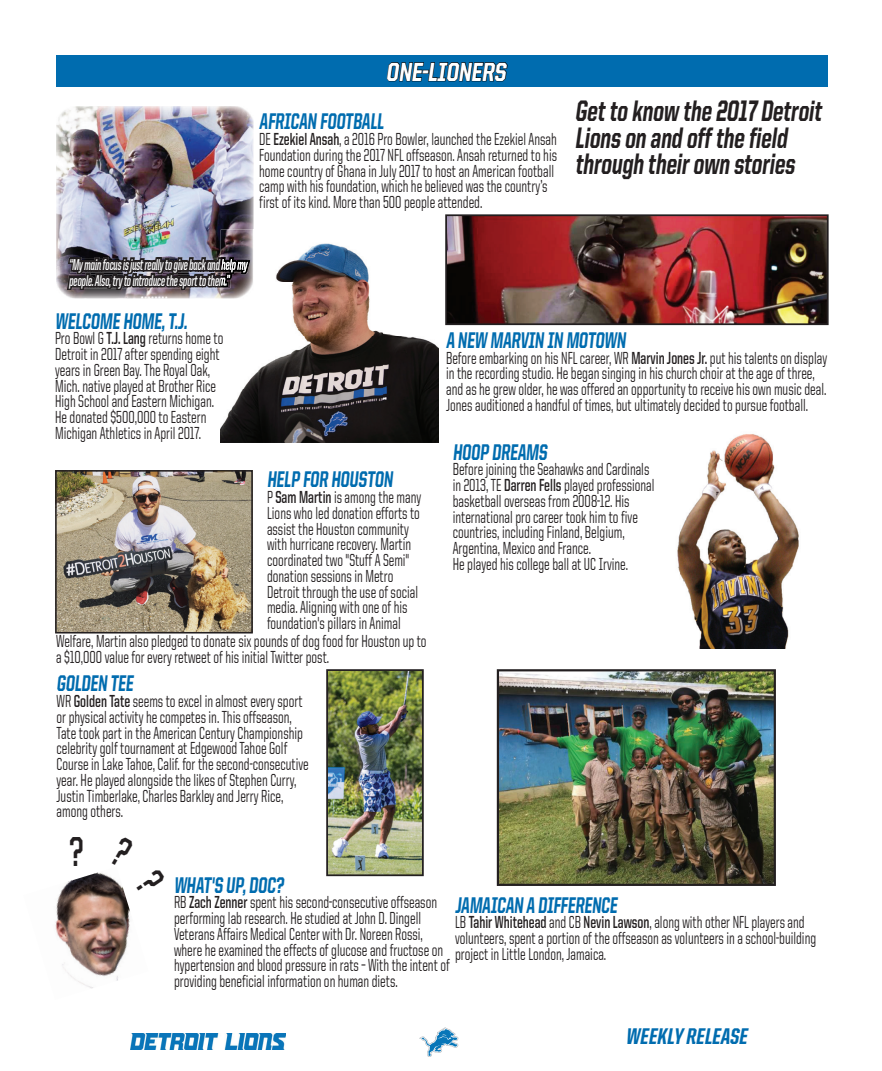
<style>
.page{position:relative;width:882px;height:1071px;background:#fff}
.page>*{position:absolute;margin:0;border:0;box-sizing:border-box;transform-origin:0 0}
.t1{font:700 42px "United Sans Semi Cond";color:#231f20;scale:.75 1}
.t2{font:800 29.75px/26.2px "United Sans Semi Cond";color:#231f20;scale:.75 1}
.t3{font:800 26.25px "United Sans Semi Cond";color:#fff;scale:.9 1}
.t4{font:800 22.75px "United Sans Semi Cond";color:#006caf;scale:.75 1}
.t5{font:800 22.75px "United Italic Cond";color:#006caf}
.t6{font:500 17.5px/15.8px "United Sans Semi Cond";color:#231f20;scale:.75 1}
.t7{font:700 15.75px/15.8px "United Italic Cond";letter-spacing:-.02em;color:#fff;scale:.75 1}
.s1{font-weight:700}
</style>
<div class="page">
<svg style="left:419px;top:1027px;width:39px;height:30px"></svg>
<img style="left:131px;top:1033px;width:155px;height:16px">
<div style="left:56px;top:55px;width:772px;height:32px;background:#006caf"></div>
<svg style="left:386px;top:62px;width:122px;height:20px"></svg>
<img style="left:56px;top:106px;width:198px;height:193px">
<img style="left:448px;top:217px;width:378px;height:105px">
<div style="left:445px;top:214px;width:384px;height:111px;border:2px solid #231f20"></div>
<img style="left:276px;top:243px;width:93px;height:40px">
<img style="left:221px;top:283px;width:217px;height:160px">
<img style="left:221px;top:230px;width:33px;height:69px">
<svg style="left:67px;top:257px;width:183px;height:33px;background:#3c383c"></svg>
<img style="left:58px;top:473px;width:192px;height:158px">
<div style="left:55px;top:470px;width:198px;height:164px;border:2px solid #231f20"></div>
<img style="left:677px;top:434px;width:122px;height:215px">
<img style="left:500px;top:672px;width:273px;height:211px">
<div style="left:497px;top:669px;width:279px;height:217px;border:2px solid #231f20"></div>
<img style="left:55px;top:872px;width:75px;height:117px">
<img style="left:329px;top:672px;width:92px;height:201px">
<div style="left:326px;top:669px;width:98px;height:207px;border:2px solid #231f20"></div>
<svg style="left:109px;top:872px;width:21px;height:23px"></svg>
<h3 class="t3" style="left:386px;top:58px;width:139px">ONE-LIONERS</h3>
<h3 class="t4" style="left:259px;top:109px;width:171px">AFRICAN FOOTBALL</h3>
<p class="t6" style="left:259px;top:131px;width:399px">DE <span class="s1">Ezekiel Ansah</span>, a 2016 Pro Bowler, launched the Ezekiel Ansah Foundation during the 2017 NFL offseason. Ansah returned to his home country of Ghana in July 2017 to host an American football camp with his foundation, which he believed was the country’s first of its kind. More than 500 people attended.</p>
<h2 class="t2" style="left:575px;top:98px;width:336px">Getto know the 2017 Detroit<br>Lions on and offthe field through theirown stories</h2>
<p class="t7" style="left:69px;top:256px;width:239px">“My main focus is just really to give back and help my people. Also, try to introduce the sport to them.”</p>
<h3 class="t4" style="left:55px;top:309px;width:181px">WELCOME HOME,T.J.</h3>
<p class="t6" style="left:55px;top:330px;width:226px">Pro Bowl G <span class="s1">T.J. Lang</span> returns home to Detroit in 2017 after spending eight years in Green Bay. The Royal Oak, Mich. native played at Brother Rice High School and Eastern Michigan.<br>He donated $500,000 to Eastern Michigan Athletics in April 2017.</p>
<h3 class="t4" style="left:446px;top:328px;width:244px">A NEW MARVIN IN MOTOWN</h3>
<p class="t6" style="left:446px;top:350px;width:510px">Before embarking on his NFL career, WR <span class="s1">Marvin Jones Jr.</span> put his talents on display in the recording studio. He began singing in his church choir at the age of three, and as he grew older, he was offered an opportunity to receive his own music deal.<br>Jones auditioned a handful of times, but ultimately decided to pursue football.</p>
<h3 class="t4" style="left:267px;top:467px;width:172px">HELP FOR HOUSTON</h3>
<p class="t6" style="left:267px;top:489px;width:207px">P <span class="s1">Sam Martin</span> is among the many<br>Lions who led donation efforts to assist the Houston community with hurricane recovery. Martin coordinated two "Stuff A Semi" donation sessions in Metro<br>Detroit through the use of social media. Aligning with one of his foundation's pillars in Animal</p>
<p class="t6" style="left:56px;top:633px;width:496px">Welfare, Martin also pledged to donate six pounds of dog food for Houston up to a $10,000 value for every retweet of his initial Twitter post.</p>
<h3 class="t4" style="left:57px;top:671px;width:107px">GOLDEN TEE</h3>
<p class="t6" style="left:57px;top:693px;width:338px">WR <span class="s1">Golden Tate</span> seems to excel in almost every sport or physical activity he competes in. This offseason, Tate took part in the American Century Championship celebrity golf tournament at Edgewood Tahoe Golf Course in Lake Tahoe, Calif. for the second-consecutive year. He played alongside the likes of Stephen Curry, Justin Timberlake, Charles Barkley and Jerry Rice, among others.</p>
<h1 class="t1" style="left:69px;top:829px;width:20px">?</h1>
<h3 class="t4" style="left:453px;top:440px;width:131px">HOOP DREAMS</h3>
<p class="t6" style="left:453px;top:462px;width:270px">Before joining the Seahawks and Cardinals in 2013, TE <span class="s1">Darren Fells</span> played professional basketball overseas from 2008-12. His international pro career took him to five countries, including Finland, Belgium, Argentina, Mexico and France.<br>He played his college ball at UC Irvine.</p>
<h3 class="t4" style="left:174px;top:873px;width:151px">WHAT'S UP,DOC?</h3>
<p class="t6" style="left:174px;top:894px;width:369px">RB <span class="s1">Zach Zenner</span> spent his second-consecutive offseason performing lab research. He studied at John D. Dingell Veterans Affairs Medical Center with Dr. Noreen Rossi, where he examined the effects of glucose and fructose on hypertension and blood pressure in rats – With the intent of providing beneficial information on human diets.</p>
<h3 class="t4" style="left:455px;top:893px;width:221px">JAMAICAN A DIFFERENCE</h3>
<p class="t6" style="left:455px;top:914px;width:483px">LB <span class="s1">Tahir Whitehead</span> and CB <span class="s1">Nevin Lawson</span>, along with other NFL players and volunteers, spent a portion of the offseason as volunteers in a school-building project in Little London, Jamaica.</p>
<h3 class="t5" style="left:627px;top:1024px;width:123px">WEEKLY RELEASE</h3>
</div>
